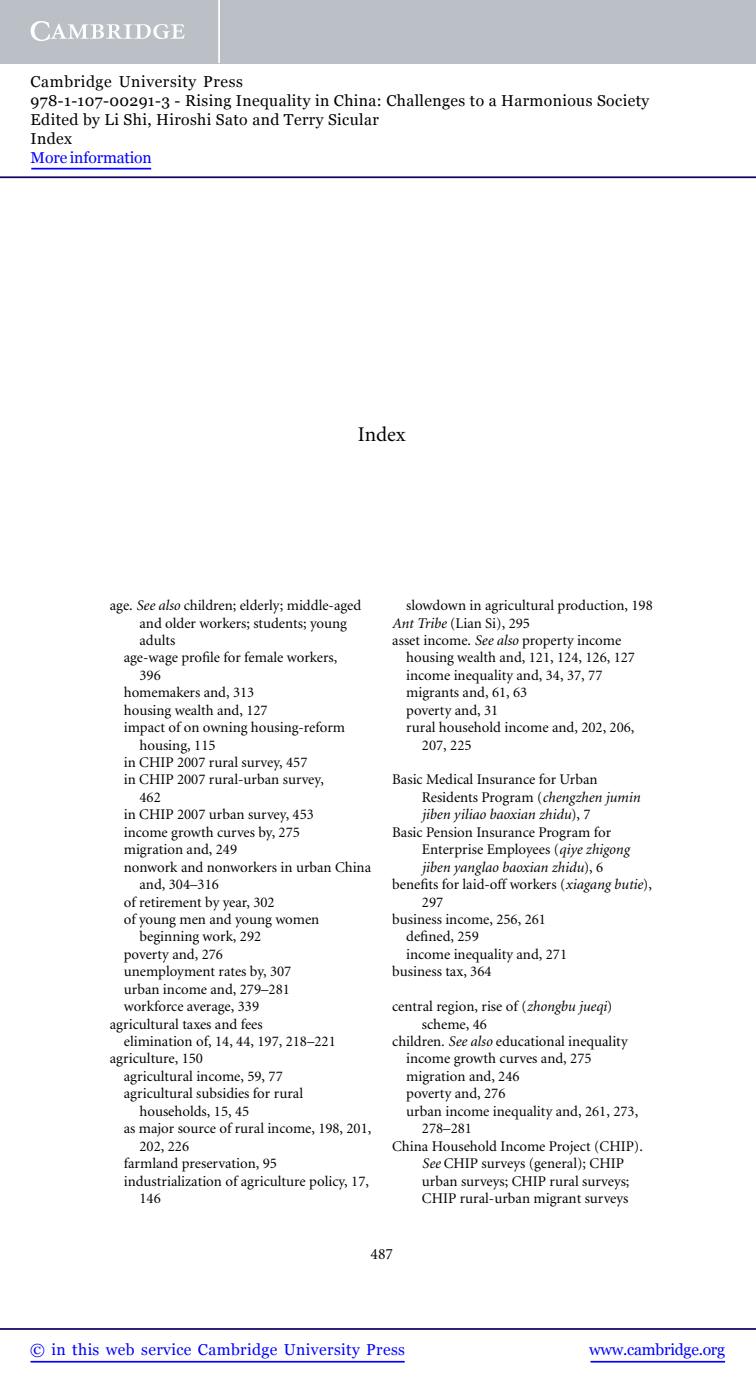
<style>
.page{position:relative;width:756px;height:1388px;background:#fff}
.page>*{position:absolute;margin:0;border:0;box-sizing:border-box;transform-origin:0 0}
.t1{font:21px "Minion";letter-spacing:-.005em;color:#000}
.t2{font:15.75px/18.9px "Georgia";letter-spacing:.025em;color:#000}
.t3{font:15.75px "Georgia";letter-spacing:.025em;color:#00f}
.t4{font:15.75px "Georgia";letter-spacing:-.015em;color:#00f}
.t5{font:15.75px "Georgia";letter-spacing:-.01em;color:#00f}
.t6{font:15.75px "Minion";color:#000}
.t7{font:14.88px/17.5px "Minion";color:#000}
.t8{font:italic 14.88px "Minion";color:#000}
.s1{font-style:italic}
.s2{font-style:normal}
</style>
<div class="page">
<hr style="left:591px;top:1361px;width:134px;height:1px;background:#00f">
<hr style="left:0;top:1328px;width:756px;height:2px;background:#150666">
<hr style="left:31px;top:1361px;width:374px;height:1px;background:#00f">
<div style="left:0;top:0;width:756px;height:63px;background:#bac0c6"></div>
<svg style="left:31px;top:21px;width:154px;height:20px"></svg>
<hr style="left:218px;top:0;width:2px;height:63px;background:#fff">
<hr style="left:0;top:176px;width:756px;height:2px;background:#150666">
<hr style="left:31px;top:168px;width:120px;height:1px;background:#00f">
<p class="t2" style="left:31px;top:72px;width:620px">Cambridge University Press<br>978-1-107-00291-3 - Rising Inequality in China: Challenges to a Harmonious Society Edited by Li Shi, Hiroshi Sato and Terry Sicular<br>Index</p>
<p class="t5" style="left:31px;top:148px;width:123px">More information</p>
<h1 class="t1" style="left:358px;top:426px;width:49px">Index</h1>
<p class="t7" style="left:110px;top:598px;width:253px">age. <span class="s1">See also</span> children; elderly; middle-aged</p>
<p class="t7" style="left:139px;top:615px;width:209px">and older workers; students; young</p>
<p class="t7" style="left:139px;top:633px;width:37px">adults</p>
<p class="t7" style="left:124px;top:650px;width:215px">age-wage profile for female workers,</p>
<p class="t7" style="left:139px;top:667px;width:23px">396</p>
<p class="t7" style="left:124px;top:685px;width:132px">homemakers and, 313</p>
<p class="t7" style="left:124px;top:702px;width:145px">housing wealth and, 127</p>
<p class="t7" style="left:124px;top:720px;width:223px">impact of on owning housing-reform</p>
<p class="t7" style="left:139px;top:737px;width:78px">housing, 115</p>
<p class="t7" style="left:124px;top:755px;width:185px">in CHIP 2007 rural survey, 457</p>
<p class="t7" style="left:124px;top:772px;width:202px">in CHIP 2007 rural-urban survey,</p>
<p class="t7" style="left:139px;top:790px;width:23px">462</p>
<p class="t7" style="left:124px;top:807px;width:192px">in CHIP 2007 urban survey, 453</p>
<p class="t7" style="left:124px;top:824px;width:178px">income growth curves by, 275</p>
<p class="t7" style="left:124px;top:842px;width:115px">migration and, 249</p>
<p class="t7" style="left:124px;top:859px;width:249px">nonwork and nonworkers in urban China</p>
<p class="t7" style="left:139px;top:877px;width:81px">and, 304–316</p>
<p class="t7" style="left:124px;top:894px;width:152px">of retirement by year, 302</p>
<p class="t7" style="left:124px;top:912px;width:197px">of young men and young women</p>
<p class="t7" style="left:139px;top:929px;width:123px">beginning work, 292</p>
<p class="t7" style="left:124px;top:946px;width:101px">poverty and, 276</p>
<p class="t7" style="left:124px;top:964px;width:169px">unemployment rates by, 307</p>
<p class="t7" style="left:124px;top:981px;width:168px">urban income and, 279–281</p>
<p class="t7" style="left:124px;top:999px;width:137px">workforce average, 339</p>
<p class="t7" style="left:110px;top:1016px;width:154px">agricultural taxes and fees</p>
<p class="t7" style="left:124px;top:1034px;width:214px">elimination of, 14, 44, 197, 218–221</p>
<p class="t7" style="left:110px;top:1051px;width:95px">agriculture, 150</p>
<p class="t7" style="left:124px;top:1068px;width:161px">agricultural income, 59, 77</p>
<p class="t7" style="left:124px;top:1086px;width:181px">agricultural subsidies for rural</p>
<p class="t7" style="left:139px;top:1103px;width:111px">households, 15, 45</p>
<p class="t7" style="left:124px;top:1121px;width:249px">as major source of rural income, 198, 201,</p>
<p class="t7" style="left:139px;top:1138px;width:51px">202, 226</p>
<p class="t7" style="left:124px;top:1156px;width:155px">farmland preservation, 95</p>
<p class="t7" style="left:124px;top:1173px;width:247px">industrialization of agriculture policy, 17,</p>
<p class="t7" style="left:139px;top:1190px;width:23px">146</p>
<p class="t7" style="left:392px;top:598px;width:262px;text-indent:14px">slowdown in agricultural production, 198<br><span class="s1">Ant Tribe</span> (Lian Si), 295<br>asset income. <span class="s1">See also</span> property income</p>
<p class="t7" style="left:406px;top:650px;width:230px">housing wealth and, 121, 124, 126, 127</p>
<p class="t7" style="left:406px;top:667px;width:198px">income inequality and, 34, 37, 77</p>
<p class="t7" style="left:406px;top:685px;width:123px">migrants and, 61, 63</p>
<p class="t7" style="left:406px;top:702px;width:94px">poverty and, 31</p>
<p class="t7" style="left:406px;top:720px;width:230px">rural household income and, 202, 206,</p>
<p class="t7" style="left:422px;top:737px;width:51px">207, 225</p>
<p class="t7" style="left:392px;top:772px;width:207px">Basic Medical Insurance for Urban</p>
<p class="t7" style="left:422px;top:790px;width:220px">Residents Program (<span class="s1">chengzhen jumin</span></p>
<p class="t8" style="left:422px;top:809px;width:170px">jiben yiliao baoxian zhidu<span class="s2">), 7</span></p>
<p class="t7" style="left:392px;top:824px;width:221px">Basic Pension Insurance Program for</p>
<p class="t7" style="left:422px;top:842px;width:209px">Enterprise Employees (<span class="s1">qiye zhigong</span></p>
<p class="t8" style="left:422px;top:861px;width:183px">jiben yanglao baoxian zhidu<span class="s2">), 6</span></p>
<p class="t7" style="left:392px;top:877px;width:261px">benefits for laid-off workers (<span class="s1">xiagang butie</span>),</p>
<p class="t7" style="left:422px;top:894px;width:23px">297</p>
<p class="t7" style="left:392px;top:912px;width:155px">business income, 256, 261</p>
<p class="t7" style="left:406px;top:929px;width:74px">defined, 259</p>
<p class="t7" style="left:406px;top:946px;width:162px">income inequality and, 271</p>
<p class="t7" style="left:392px;top:964px;width:101px">business tax, 364</p>
<p class="t7" style="left:392px;top:999px;width:222px">central region, rise of (<span class="s1">zhongbu jueqi</span>)</p>
<p class="t7" style="left:422px;top:1016px;width:67px">scheme, 46</p>
<p class="t7" style="left:392px;top:1034px;width:237px">children<span class="s1">. See also</span> educational inequality</p>
<p class="t7" style="left:406px;top:1051px;width:187px">income growth curves and, 275</p>
<p class="t7" style="left:406px;top:1068px;width:115px">migration and, 246</p>
<p class="t7" style="left:406px;top:1086px;width:101px">poverty and, 276</p>
<p class="t7" style="left:406px;top:1103px;width:234px">urban income inequality and, 261, 273,</p>
<p class="t7" style="left:422px;top:1121px;width:52px">278–281</p>
<p class="t7" style="left:392px;top:1138px;width:252px">China Household Income Project (CHIP).</p>
<p class="t7" style="left:422px;top:1156px;width:204px"><span class="s1">See</span> CHIP surveys (general); CHIP</p>
<p class="t7" style="left:422px;top:1173px;width:209px">urban surveys; CHIP rural surveys;</p>
<p class="t7" style="left:422px;top:1190px;width:208px">CHIP rural-urban migrant surveys</p>
<p class="t6" style="left:371px;top:1247px;width:24px">487</p>
<p class="t3" style="left:30px;top:1340px;width:376px">© in this web service Cambridge University Press</p>
<p class="t4" style="left:589px;top:1340px;width:137px">www.cambridge.org</p>
</div>
